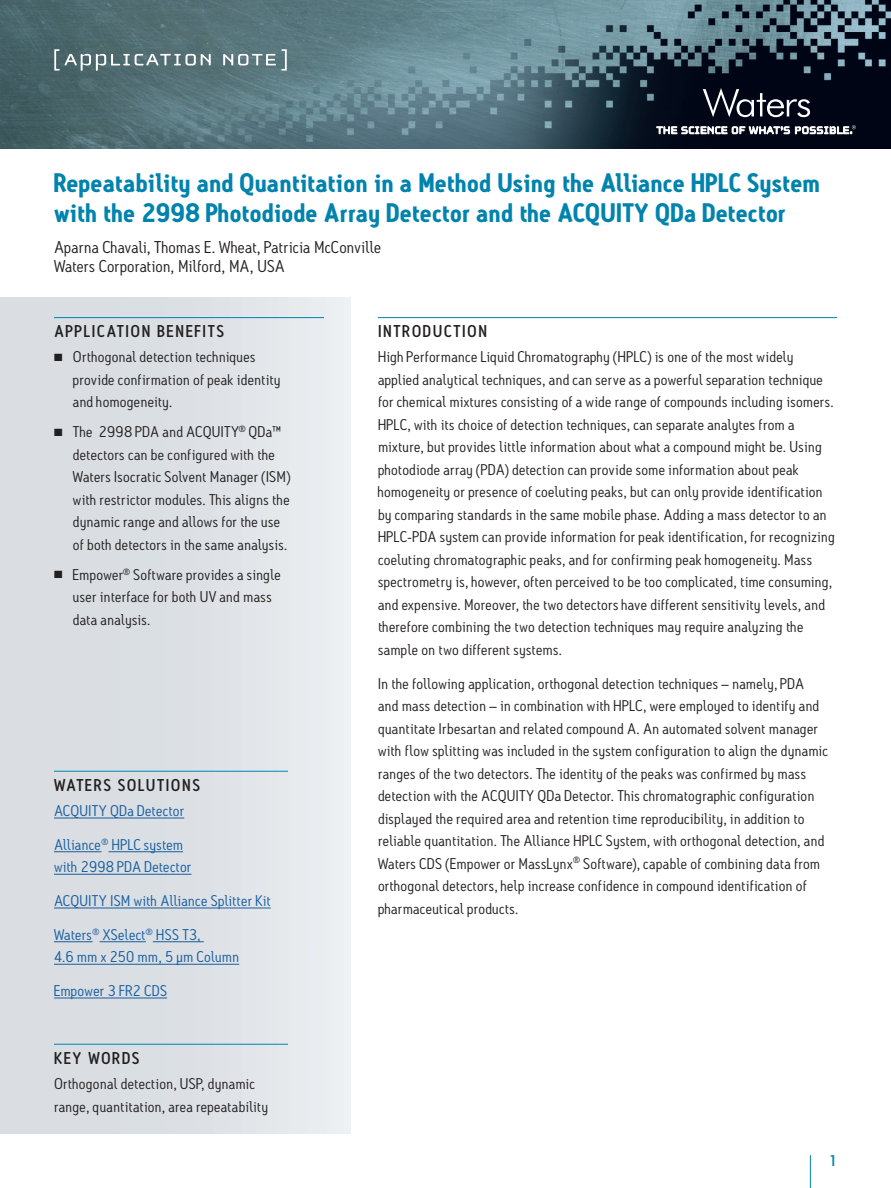
<style>
.page{position:relative;width:891px;height:1188px;background:#fff}
.page>*{position:absolute;margin:0;border:0;box-sizing:border-box;transform-origin:0 0}
.t1{font:700 25.8px/30px "Antitled OT";letter-spacing:.015em;color:#0083ad}
.t2{font:16.5px/19.5px "Antitled OT";letter-spacing:.01em;color:#231f20;scale:1.05 1}
.t3{font:500 16.5px "Antitled OT";letter-spacing:.12em;color:#231f20}
.t4{font:15px/22.5px "Antitled OT";letter-spacing:.02em;color:#231f20;scale:1.05 1}
.t5{font:15px/22.5px "Antitled OT";letter-spacing:.02em;color:#175d9e;scale:1.05 1}
.t6{font:500 15px "Antitled OT";color:#0083ad;scale:1.05 1}
</style>
<div class="page">
<img style="left:0;top:0;width:891px;height:148px">
<hr style="left:810px;top:1155px;width:1px;height:33px;background:#0083ad">
<svg style="left:54px;top:49px;width:157px;height:22px"></svg>
<svg style="left:223px;top:49px;width:64px;height:22px"></svg>
<svg style="left:657px;top:125px;width:199px;height:9px"></svg>
<svg style="left:703px;top:88px;width:107px;height:29px"></svg>
<hr style="left:378px;top:317px;width:459px;height:1px;background:#0083ad">
<hr style="left:54px;top:771px;width:234px;height:1px;background:#0083ad">
<hr style="left:54px;top:818px;width:130px;height:1px;background:#175d9e">
<hr style="left:54px;top:851px;width:48px;height:1px;background:#175d9e">
<hr style="left:109px;top:851px;width:74px;height:1px;background:#175d9e">
<hr style="left:54px;top:874px;width:137px;height:1px;background:#175d9e">
<hr style="left:54px;top:908px;width:217px;height:1px;background:#175d9e">
<hr style="left:54px;top:941px;width:39px;height:1px;background:#175d9e">
<hr style="left:100px;top:941px;width:46px;height:1px;background:#175d9e">
<hr style="left:153px;top:941px;width:51px;height:1px;background:#175d9e">
<hr style="left:54px;top:964px;width:185px;height:1px;background:#175d9e">
<hr style="left:54px;top:998px;width:113px;height:1px;background:#175d9e">
<hr style="left:54px;top:1044px;width:234px;height:1px;background:#0083ad">
<hr style="left:54px;top:317px;width:270px;height:1px;background:#0083ad">
<h1 class="t1" style="left:54px;top:167px;width:767px">Repeatability and Quantitation in a Method Using the Alliance HPLC System with the 2998 Photodiode Array Detector and the ACQUITY QDa Detector</h1>
<p class="t2" style="left:54px;top:237px;width:313px">Aparna Chavali, Thomas E. Wheat, Patricia McConville<br>Waters Corporation, Milford, MA, USA</p>
<p class="t3" style="left:54px;top:321px;width:171px">APPLICATION BENEFITS</p>
<p class="t4" style="left:73px;top:346px;width:199px;text-indent:-19px">■ Orthogonal detection techniques provide confirmation of peak identity and homogeneity.</p>
<p class="t4" style="left:73px;top:421px;width:209px;text-indent:-19px">■ The 2998 PDA and ACQUITY<sup>®</sup> QDa™ detectors can be configured with the Waters Isocratic Solvent Manager (ISM) with restrictor modules. This aligns the dynamic range and allows for the use of both detectors in the same analysis.</p>
<p class="t4" style="left:73px;top:563px;width:200px;text-indent:-19px">■ Empower<sup>®</sup> Software provides a single user interface for both UV and mass data analysis.</p>
<p class="t3" style="left:54px;top:775px;width:147px">WATERS SOLUTIONS</p>
<p class="t5" style="left:54px;top:799px;width:126px">ACQUITY QDa Detector</p>
<p class="t5" style="left:54px;top:833px;width:132px">Alliance<sup>®</sup> HPLC system with 2998 PDA Detector</p>
<p class="t5" style="left:54px;top:889px;width:208px">ACQUITY ISM with Alliance Splitter Kit</p>
<p class="t5" style="left:54px;top:923px;width:178px">Waters<sup>®</sup> XSelect<sup>®</sup> HSS T3,<br>4.6 mm x 250 mm, 5 μm Column</p>
<p class="t5" style="left:54px;top:979px;width:109px">Empower 3 FR2 CDS</p>
<p class="t3" style="left:54px;top:1048px;width:87px">KEY WORDS</p>
<p class="t4" style="left:54px;top:1072px;width:205px">Orthogonal detection, USP, dynamic range, quantitation, area repeatability</p>
<p class="t3" style="left:378px;top:321px;width:110px">INTRODUCTION</p>
<p class="t4" style="left:378px;top:346px;width:437px">High Performance Liquid Chromatography (HPLC) is one of the most widely applied analytical techniques, and can serve as a powerful separation technique for chemical mixtures consisting of a wide range of compounds including isomers.<br>HPLC, with its choice of detection techniques, can separate analytes from a mixture, but provides little information about what a compound might be. Using photodiode array (PDA) detection can provide some information about peak homogeneity or presence of coeluting peaks, but can only provide identification by comparing standards in the same mobile phase. Adding a mass detector to an HPLC-PDA system can provide information for peak identification, for recognizing coeluting chromatographic peaks, and for confirming peak homogeneity. Mass spectrometry is, however, often perceived to be too complicated, time consuming, and expensive. Moreover, the two detectors have different sensitivity levels, and therefore combining the two detection techniques may require analyzing the sample on two different systems.</p>
<p class="t4" style="left:378px;top:672px;width:430px">In the following application, orthogonal detection techniques – namely, PDA and mass detection – in combination with HPLC, were employed to identify and quantitate Irbesartan and related compound A. An automated solvent manager with flow splitting was included in the system configuration to align the dynamic ranges of the two detectors. The identity of the peaks was confirmed by mass detection with the ACQUITY QDa Detector. This chromatographic configuration displayed the required area and retention time reproducibility, in addition to reliable quantitation. The Alliance HPLC System, with orthogonal detection, and Waters CDS (Empower or MassLynx<sup>®</sup> Software), capable of combining data from orthogonal detectors, help increase confidence in compound identification of pharmaceutical products.</p>
<p class="t6" style="left:829px;top:1151px;width:10px">1</p>
</div>
